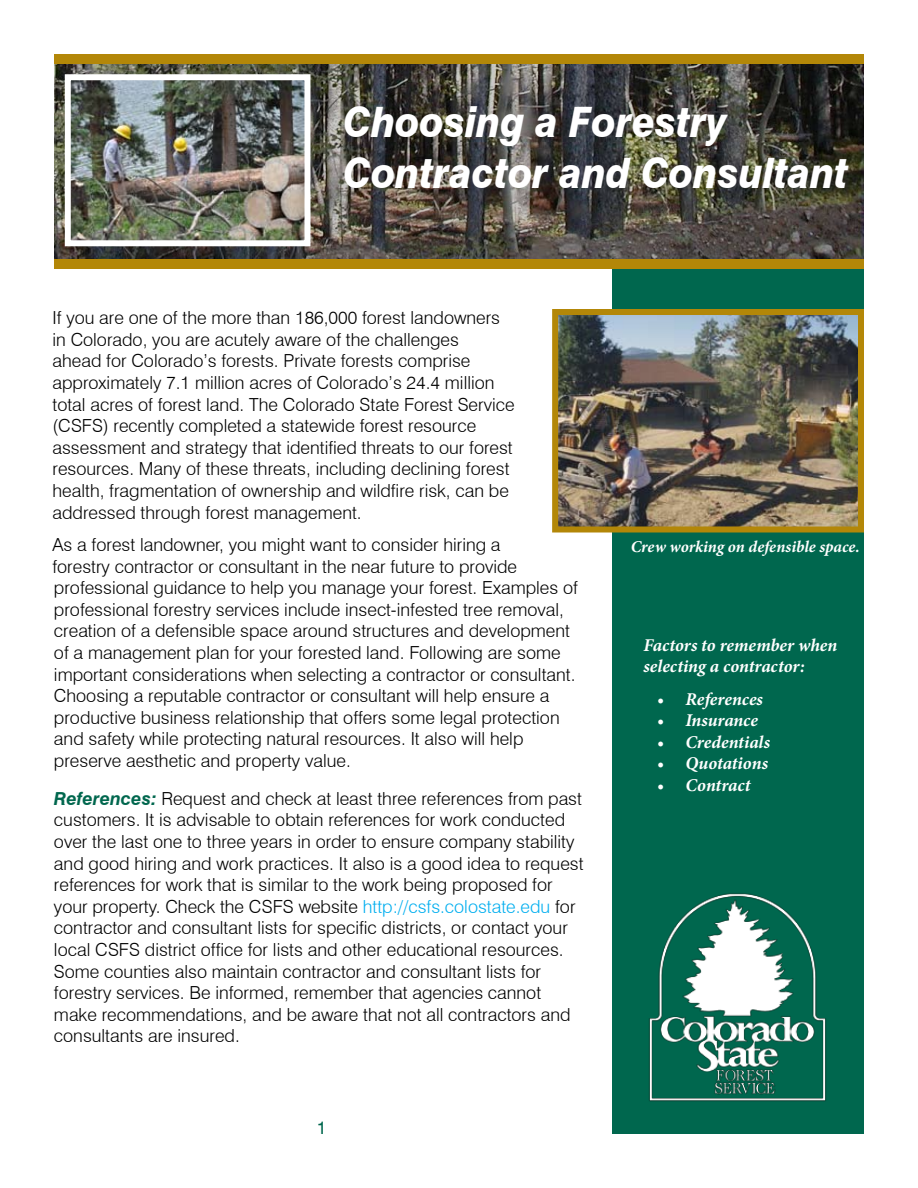
<style>
.page{position:relative;width:918px;height:1188px;background:#fff}
.page>*{position:absolute;margin:0;border:0;box-sizing:border-box;transform-origin:0 0}
.t1{font:italic 800 42px/50.4px "Swiss 721 BT";letter-spacing:-.005em;color:#fff;scale:.9 1}
.t2{font:300 18px/21.6px "Swiss 721 BT";color:#000}
.t3{font:italic 700 18px/21.6px "Minion Pro";letter-spacing:-.005em;color:#fff}
.t4{font:18px "Swiss 721 BT";color:#00674e}
.t5{font:italic 700 16.5px "Minion Pro";letter-spacing:-.005em;color:#fff}
.s1{font-weight:700;font-style:italic;color:#00674e}
.s2{color:#00aeef}
</style>
<div class="page">
<div style="left:612px;top:264px;width:252px;height:870px;background:#00674e"></div>
<img style="left:649px;top:893px;width:177px;height:209px">
<img style="left:54px;top:63px;width:810px;height:197px">
<div style="left:54px;top:54px;width:810px;height:9px;background:#b38708"></div>
<div style="left:54px;top:260px;width:810px;height:9px;background:#b38708"></div>
<img style="left:72px;top:81px;width:231px;height:158px">
<div style="left:65px;top:74px;width:245px;height:172px;border:6px solid #fff"></div>
<img style="left:559px;top:316px;width:298px;height:209px">
<div style="left:552px;top:309px;width:312px;height:223px;border:6px solid #b38708"></div>
<h1 class="t1" style="left:344px;top:97px;width:563px">Choosing a Forestry<br>Contractor and Consultant</h1>
<p class="t2" style="left:52px;top:307px;width:464px">If you are one of the more than 186,000 forest landowners in Colorado, you are acutely aware of the challenges<br>ahead for Colorado’s forests. Private forests comprise approximately 7.1 million acres of Colorado’s 24.4 million total acres of forest land. The Colorado State Forest Service (CSFS) recently completed a statewide forest resource assessment and strategy that identified threats to our forest resources. Many of these threats, including declining forest health, fragmentation of ownership and wildfire risk, can be addressed through forest management.</p>
<p class="t2" style="left:52px;top:534px;width:527px">As a forest landowner, you might want to consider hiring a<br>forestry contractor or consultant in the near future to provide professional guidance to help you manage your forest. Examples of professional forestry services include insect-infested tree removal, creation of a defensible space around structures and development of a management plan for your forested land. Following are some important considerations when selecting a contractor or consultant.<br>Choosing a reputable contractor or consultant will help ensure a productive business relationship that offers some legal protection and safety while protecting natural resources. It also will help preserve aesthetic and property value.</p>
<p class="t2" style="left:54px;top:787px;width:531px"><span class="s1">References:</span> Request and check at least three references from past customers. It is advisable to obtain references for work conducted over the last one to three years in order to ensure company stability and good hiring and work practices. It also is a good idea to request references for work that is similar to the work being proposed for your property. Check the CSFS website <span class="s2">http://csfs.colostate.edu</span> for contractor and consultant lists for specific districts, or contact your local CSFS district office for lists and other educational resources.<br>Some counties also maintain contractor and consultant lists for forestry services. Be informed, remember that agencies cannot make recommendations, and be aware that not all contractors and consultants are insured.</p>
<p class="t4" style="left:317px;top:1117px;width:11px">1</p>
<p class="t5" style="left:631px;top:535px;width:231px">Crew working on defensible space.</p>
<p class="t3" style="left:644px;top:634px;width:196px">Factors to remember when selecting a contractor:</p>
<p class="t3" style="left:657px;top:688px;width:107px">• References</p>
<p class="t3" style="left:657px;top:709px;width:102px">• Insurance</p>
<p class="t3" style="left:657px;top:731px;width:115px">• Credentials</p>
<p class="t3" style="left:657px;top:753px;width:113px">• Quotations</p>
<p class="t3" style="left:657px;top:774px;width:95px">• Contract</p>
</div>
